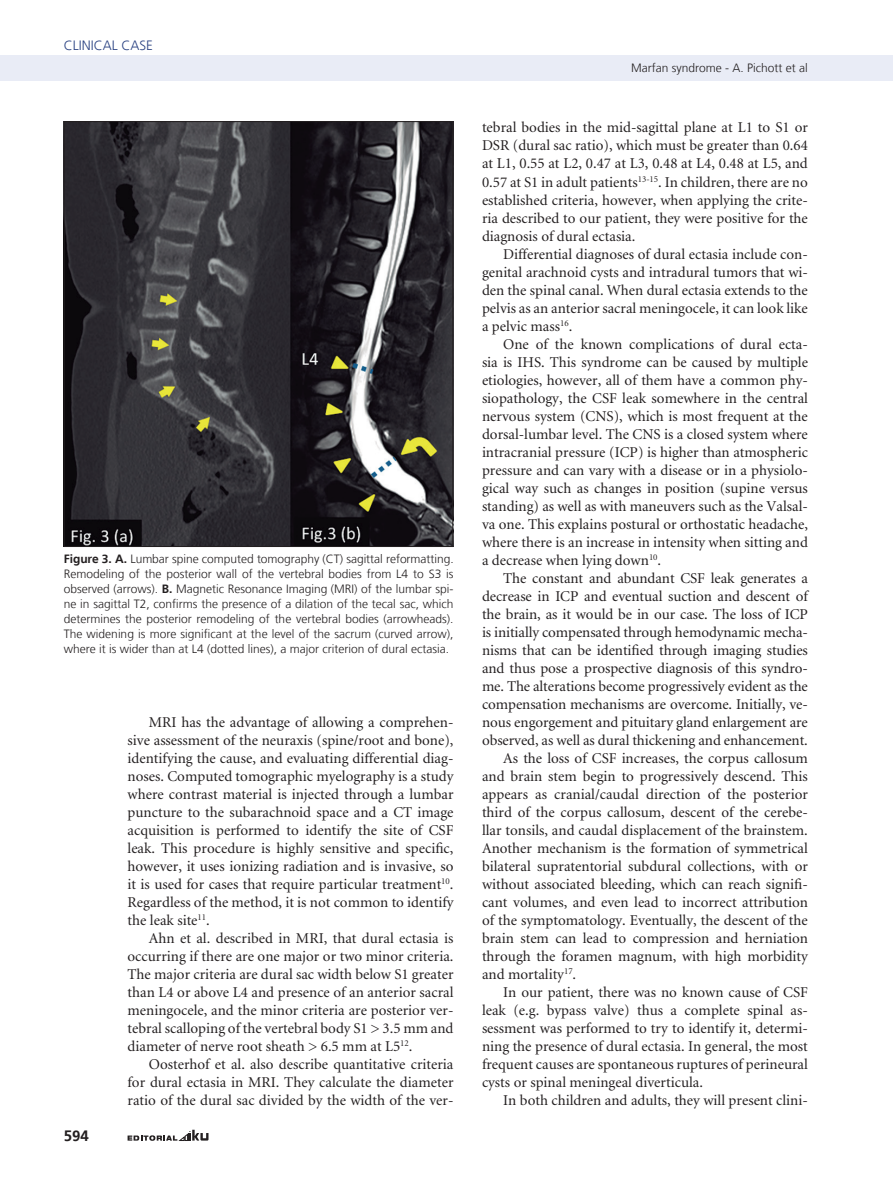
<style>
.page{position:relative;width:893px;height:1191px;background:#fff}
.page>*{position:absolute;margin:0;border:0;box-sizing:border-box;transform-origin:0 0}
._1-texto{font:15px/18px "Minion";color:#231f20;text-align:justify}
.t1{font:700 15px "Frutiger LT";color:#231f20}
.t2{font:300 13.5px "Frutiger LT";color:#2a4282}
._7-tabla{font:300 12px/15px "Frutiger LT";color:#231f20;text-align:justify}
._3-datos_autores-doi{font:300 12px "Frutiger LT";color:#231f20}
.s1{font-weight:700}
</style>
<div class="page">
<div style="left:0;top:55px;width:893px;height:26px;background:#e9ecf6"></div>
<svg style="left:128px;top:1129px;width:81px;height:11px"></svg>
<img style="left:66px;top:123px;width:385px;height:422px">
<p class="t2" style="left:64px;top:38px;width:17px">Clinical</p>
<p class="t2" style="left:122px;top:38px;width:18px">Case</p>
<p class="_7-tabla" style="left:64px;top:552px;width:391px"><span class="s1">Figure 3. A.</span> Lumbar spine computed tomography (CT) sagittal reformatting.<br>Remodeling of the posterior wall of the vertebral bodies from L4 to S3 is observed (arrows). <span class="s1">B.</span> Magnetic Resonance Imaging (MRI) of the lumbar spi&shy;ne in sagittal T2, confirms the presence of a dilation of the tecal sac, which determines the posterior remodeling of the vertebral bodies (arrowheads).<br>The widening is more significant at the level of the sacrum (curved arrow), where it is wider than at L4 (dotted lines), a major criterion of dural ectasia.</p>
<p class="t1" style="left:64px;top:1127px;width:27px">594</p>
<p class="_1-texto" style="left:128px;top:713px;width:327px;text-indent:21px">MRI has the advantage of allowing a comprehen&shy;sive assessment of the neuraxis (spine/root and bone), identifying the cause, and evaluating differential diag&shy;noses. Computed tomographic myelography is a study where contrast material is injected through a lumbar puncture to the subarachnoid space and a CT image acquisition is performed to identify the site of CSF leak. This procedure is highly sensitive and specific, however, it uses ionizing radiation and is invasive, so it is used for cases that require particular treatment<sup>10</sup>.<br>Regardless of the method, it is not common to identify the leak site<sup>11</sup>.</p>
<p class="_1-texto" style="left:128px;top:929px;width:327px;text-indent:21px">Ahn et al. described in MRI, that dural ectasia is occurring if there are one major or two minor criteria.<br>The major criteria are dural sac width below S1 greater than L4 or above L4 and presence of an anterior sacral meningocele, and the minor criteria are posterior ver&shy;tebral scalloping of the vertebral body S1 &gt; 3.5 mm and diameter of nerve root sheath &gt; 6.5 mm at L5<sup>12</sup>.</p>
<p class="_1-texto" style="left:128px;top:1055px;width:327px;text-indent:21px">Oosterhof et al. also describe quantitative criteria for dural ectasia in MRI. They calculate the diameter ratio of the dural sac divided by the width of the ver-</p>
<p class="_3-datos_autores-doi" style="left:631px;top:61px;width:178px">Marfan syndrome - A. Pichott et al</p>
<p class="_1-texto" style="left:482px;top:119px;width:327px">tebral bodies in the mid-sagittal plane at L1 to S1 or DSR (dural sac ratio), which must be greater than 0.64 at L1, 0.55 at L2, 0.47 at L3, 0.48 at L4, 0.48 at L5, and 0.57 at S1 in adult patients<sup>13-15</sup>. In children, there are no established criteria, however, when applying the crite&shy;ria described to our patient, they were positive for the diagnosis of dural ectasia.</p>
<p class="_1-texto" style="left:482px;top:245px;width:327px;text-indent:21px">Differential diagnoses of dural ectasia include con&shy;genital arachnoid cysts and intradural tumors that wi&shy;den the spinal canal. When dural ectasia extends to the pelvis as an anterior sacral meningocele, it can look like a pelvic mass<sup>16</sup>.</p>
<p class="_1-texto" style="left:482px;top:335px;width:327px;text-indent:21px">One of the known complications of dural ecta&shy;sia is IHS. This syndrome can be caused by multiple etiologies, however, all of them have a common phy&shy;siopathology, the CSF leak somewhere in the central nervous system (CNS), which is most frequent at the dorsal-lumbar level. The CNS is a closed system where intracranial pressure (ICP) is higher than atmospheric pressure and can vary with a disease or in a physiolo&shy;gical way such as changes in position (supine versus standing) as well as with maneuvers such as the Valsal&shy;va one. This explains postural or orthostatic headache, where there is an increase in intensity when sitting and a decrease when lying down<sup>10</sup>.</p>
<p class="_1-texto" style="left:482px;top:569px;width:327px;text-indent:21px">The constant and abundant CSF leak generates a decrease in ICP and eventual suction and descent of the brain, as it would be in our case. The loss of ICP is initially compensated through hemodynamic mecha&shy;nisms that can be identified through imaging studies and thus pose a prospective diagnosis of this syndro&shy;me. The alterations become progressively evident as the compensation mechanisms are overcome. Initially, ve&shy;nous engorgement and pituitary gland enlargement are observed, as well as dural thickening and enhancement.</p>
<p class="_1-texto" style="left:482px;top:749px;width:327px;text-indent:21px">As the loss of CSF increases, the corpus callosum and brain stem begin to progressively descend. This appears as cranial/caudal direction of the posterior third of the corpus callosum, descent of the cerebe&shy;llar tonsils, and caudal displacement of the brainstem.<br>Another mechanism is the formation of symmetrical bilateral supratentorial subdural collections, with or without associated bleeding, which can reach signifi&shy;cant volumes, and even lead to incorrect attribution of the symptomatology. Eventually, the descent of the brain stem can lead to compression and herniation through the foramen magnum, with high morbidity and mortality<sup>17</sup>.</p>
<p class="_1-texto" style="left:482px;top:983px;width:327px;text-indent:21px">In our patient, there was no known cause of CSF leak (e.g. bypass valve) thus a complete spinal as&shy;sessment was performed to try to identify it, determi&shy;ning the presence of dural ectasia. In general, the most frequent causes are spontaneous ruptures of perineural cysts or spinal meningeal diverticula.</p>
<p class="_1-texto" style="left:503px;top:1091px;width:306px">In both children and adults, they will present clini-</p>
</div>
